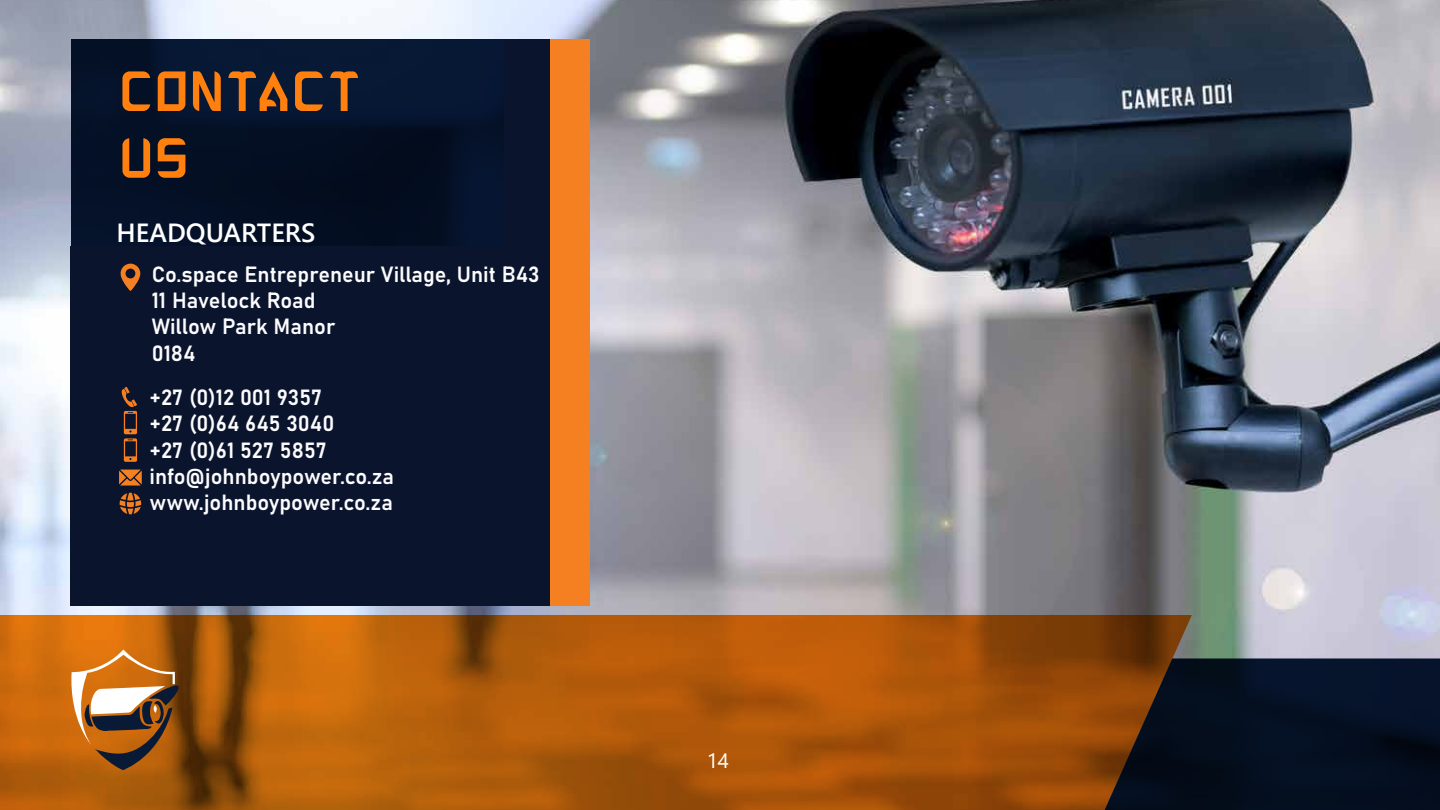
<style>
.page{position:relative;width:1440px;height:810px;background:#fff}
.page>*{position:absolute;margin:0;border:0;box-sizing:border-box;transform-origin:0 0}
.t1{font:55.65px/66.8px "ABANDON ALPHABETA Regular";color:#ff800e}
.t2{font:600 26.25px "Segoe UI";color:#fff}
.t3{font:21.75px/26.1px "Bahnschrift";color:#fcfbfd}
.t4{font:21.52px/25.9px "Bahnschrift";color:#fff}
.t5{font:20.77px "Segoe UI";color:#fff}
</style>
<div class="page">
<img style="left:0;top:0;width:1440px;height:659px">
<svg style="left:0;top:615px;width:1192px;height:195px;background:#ac570a"></svg>
<svg style="left:1105px;top:659px;width:335px;height:151px;background:#11141e"></svg>
<div style="left:71px;top:40px;width:435px;height:563px;background:linear-gradient(to right,#051128,#05132c)"></div>
<svg style="left:69px;top:649px;width:110px;height:121px;background:#ae723a"></svg>
<div style="left:71px;top:246px;width:508px;height:360px;background:#0a142c"></div>
<div style="left:505px;top:40px;width:75px;height:566px;background:#0a142c"></div>
<div style="left:550px;top:40px;width:40px;height:566px;background:#f58021"></div>
<svg style="left:119px;top:493px;width:22px;height:21px"></svg>
<svg style="left:120px;top:263px;width:21px;height:28px"></svg>
<svg style="left:119px;top:387px;width:23px;height:99px"></svg>
<h1 class="t1" style="left:117px;top:63px;width:241px">CONTACT<br>US</h1>
<p class="t2" style="left:116px;top:208px;width:201px">HEADQUARTERS</p>
<p class="t4" style="left:150px;top:257px;width:148px">Bandura Street<br>Willow Manor<br>Pretoria<br>0122</p>
<p class="t4" style="left:150px;top:380px;width:244px">+27 (0)12 001 9357<br>+27 (0)71 645 4355<br>+27 (0)72 912 8715<br>+27 (0)67 765 7446 info@johnboypower.co.za</p>
<p class="t3" style="left:152px;top:260px;width:389px">Co.space Entrepreneur Village, Unit B43<br>11 Havelock Road<br>Willow Park Manor<br>0184</p>
<p class="t3" style="left:150px;top:383px;width:246px">+27 (0)12 001 9357<br>+27 (0)64 645 3040<br>+27 (0)61 527 5857 info@johnboypower.co.za www.johnboypower.co.za</p>
<p class="t5" style="left:707px;top:741px;width:24px">14</p>
</div>
